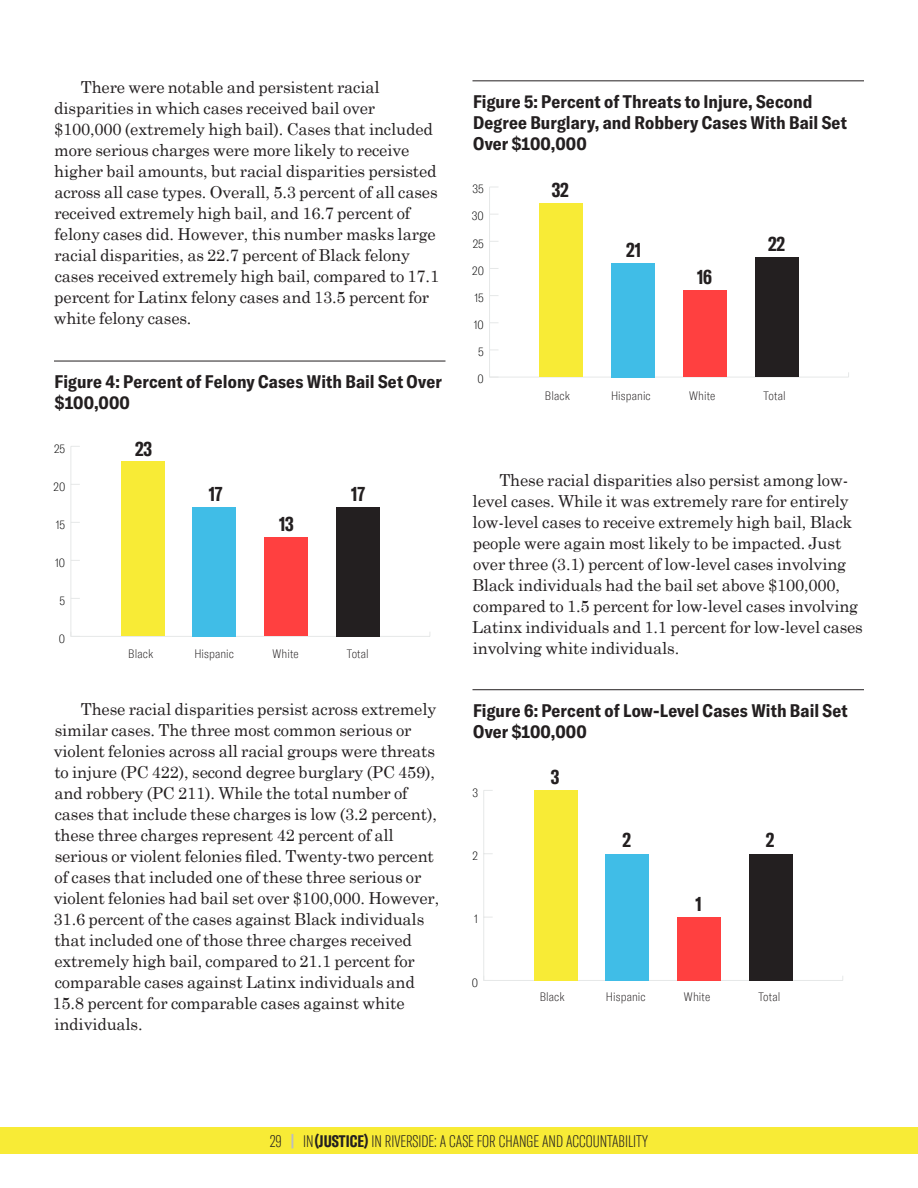
<style>
.page{position:relative;width:918px;height:1188px;background:#fff}
.page>*{position:absolute;margin:0;border:0;box-sizing:border-box;transform-origin:0 0}
.Chapter_Title{font:700 extra-condensed 20.25px "GT America";letter-spacing:-.01em;color:#231f20}
.Figure_Table_title{font:700 condensed 18px/21px "GT America";letter-spacing:.005em;color:#231f20}
.Body{font:16.5px/21px "Century Schoolbook";letter-spacing:-.01em;color:#231f20}
.t1{font:100 extra-condensed 16.5px "GT America";color:#231f20}
.Chart_x_axis_label{font:100 condensed 12px "GT America";letter-spacing:.01em;color:#231f20}
.t2{font:100 condensed 12px "GT America";color:#000}
.s1{font-weight:700;color:#bcbdc0}
.s2{font-weight:700}
</style>
<div class="page">
<div style="left:0;top:1127px;width:918px;height:27px;background:#f8eb36"></div>
<hr style="left:54px;top:361px;width:392px;height:1px;background:#231f20">
<hr style="left:472px;top:80px;width:392px;height:1px;background:#231f20">
<hr style="left:71px;top:636px;width:359px;height:1px;background:#e6e8e8">
<hr style="left:71px;top:446px;width:1px;height:190px;background:#e6e8e8">
<div style="left:337px;top:507px;width:43px;height:129px;background:#231f20"></div>
<div style="left:265px;top:538px;width:43px;height:98px;background:#ff4040"></div>
<div style="left:193px;top:507px;width:43px;height:129px;background:#40bde7"></div>
<div style="left:121px;top:462px;width:43px;height:174px;background:#f8eb36"></div>
<hr style="left:490px;top:377px;width:359px;height:1px;background:#e6e8e8">
<hr style="left:489px;top:187px;width:1px;height:190px;background:#e6e8e8">
<div style="left:755px;top:258px;width:43px;height:119px;background:#231f20"></div>
<div style="left:683px;top:290px;width:44px;height:87px;background:#ff4040"></div>
<div style="left:612px;top:263px;width:43px;height:114px;background:#40bde7"></div>
<div style="left:540px;top:203px;width:43px;height:174px;background:#f8eb36"></div>
<hr style="left:484px;top:980px;width:359px;height:1px;background:#e6e8e8">
<hr style="left:483px;top:790px;width:1px;height:190px;background:#e6e8e8">
<div style="left:749px;top:854px;width:44px;height:126px;background:#231f20"></div>
<div style="left:678px;top:917px;width:43px;height:63px;background:#ff4040"></div>
<div style="left:606px;top:854px;width:43px;height:126px;background:#40bde7"></div>
<div style="left:534px;top:790px;width:43px;height:190px;background:#f8eb36"></div>
<hr style="left:472px;top:689px;width:392px;height:1px;background:#231f20">
<p class="Body" style="left:54px;top:76px;width:387px;text-indent:27px">There were notable and persistent racial disparities in which cases received bail over $100,000 (extremely high bail). Cases that included more serious charges were more likely to receive higher bail amounts, but racial disparities persisted across all case types. Overall, 5. 3 percent of all cases received extremely high bail, and 16. 7 percent of felony cases did. However, this number masks large racial disparities, as 22. 7 percent of Black felony cases received extremely high bail, compared to 17. 1 percent for Latinx felony cases and 13. 5 percent for white felony cases.</p>
<p class="Figure_Table_title" style="left:55px;top:371px;width:389px">Figure 4: Percent of Felony Cases With Bail Set Over $100,000</p>
<p class="t2" style="left:54px;top:442px;width:13px">25</p>
<p class="t2" style="left:54px;top:480px;width:13px">20</p>
<p class="t2" style="left:56px;top:518px;width:11px">15</p>
<p class="t2" style="left:55px;top:556px;width:12px">10</p>
<p class="t2" style="left:60px;top:594px;width:7px">5</p>
<p class="t2" style="left:59px;top:632px;width:8px">0</p>
<p class="Chapter_Title" style="left:135px;top:436px;width:19px">23</p>
<p class="Chapter_Title" style="left:209px;top:482px;width:15px">17</p>
<p class="Chapter_Title" style="left:351px;top:482px;width:15px">17</p>
<p class="Chapter_Title" style="left:279px;top:512px;width:16px">13</p>
<p class="Chart_x_axis_label" style="left:128px;top:647px;width:27px">Black</p>
<p class="Chart_x_axis_label" style="left:194px;top:647px;width:41px">Hispanic</p>
<p class="Chart_x_axis_label" style="left:273px;top:647px;width:28px">White</p>
<p class="Chart_x_axis_label" style="left:347px;top:647px;width:24px">Total</p>
<p class="Body" style="left:54px;top:698px;width:387px;text-indent:27px">These racial disparities persist across extremely similar cases. The three most common serious or violent felonies across all racial groups were threats to injure (PC 422), second degree burglary (PC 459), and robbery (PC 211). While the total number of cases that include these charges is low (3. 2 percent), these three charges represent 42 percent of all serious or violent felonies filed. Twenty-two percent of cases that included one of these three serious or violent felonies had bail set over $100,000. However,</p>
<p class="Body" style="left:54px;top:908px;width:372px">31. 6 percent of the cases against Black individuals that included one of those three charges received extremely high bail, compared to 21. 1 percent for comparable cases against Latinx individuals and</p>
<p class="Body" style="left:53px;top:992px;width:354px">15. 8 percent for comparable cases against white individuals.</p>
<p class="Figure_Table_title" style="left:473px;top:91px;width:375px">Figure 5: Percent of Threats to Injure, Second<br>Degree Burglary, and Robbery Cases With Bail Set<br>Over $100,000</p>
<p class="t2" style="left:473px;top:182px;width:13px">35</p>
<p class="Chapter_Title" style="left:552px;top:178px;width:19px">32</p>
<p class="t2" style="left:472px;top:209px;width:13px">30</p>
<p class="t2" style="left:473px;top:237px;width:13px">25</p>
<p class="t2" style="left:472px;top:264px;width:13px">20</p>
<p class="t2" style="left:474px;top:291px;width:11px">15</p>
<p class="t2" style="left:474px;top:318px;width:12px">10</p>
<p class="t2" style="left:478px;top:345px;width:7px">5</p>
<p class="t2" style="left:478px;top:372px;width:8px">0</p>
<p class="Chapter_Title" style="left:626px;top:237px;width:17px">21</p>
<p class="Chapter_Title" style="left:768px;top:232px;width:19px">22</p>
<p class="Chapter_Title" style="left:697px;top:264px;width:16px">16</p>
<p class="Chart_x_axis_label" style="left:545px;top:389px;width:27px">Black</p>
<p class="Chart_x_axis_label" style="left:611px;top:389px;width:41px">Hispanic</p>
<p class="Chart_x_axis_label" style="left:689px;top:389px;width:28px">White</p>
<p class="Chart_x_axis_label" style="left:764px;top:389px;width:24px">Total</p>
<p class="Body" style="left:472px;top:469px;width:392px;text-indent:27px">These racial disparities also persist among low&shy;level cases. While it was extremely rare for entirely low-level cases to receive extremely high bail, Black people were again most likely to be impacted. Just over three (3. 1) percent of low-level cases involving Black individuals had the bail set above $100,000, compared to 1. 5 percent for low-level cases involving Latinx individuals and 1. 1 percent for low-level cases involving white individuals.</p>
<p class="Figure_Table_title" style="left:473px;top:700px;width:376px">Figure 6: Percent of Low-Level Cases With Bail Set<br>Over $100,000</p>
<p class="t2" style="left:472px;top:786px;width:7px">3</p>
<p class="t2" style="left:473px;top:849px;width:7px">2</p>
<p class="t2" style="left:474px;top:912px;width:5px">1</p>
<p class="t2" style="left:472px;top:976px;width:8px">0</p>
<p class="Chapter_Title" style="left:551px;top:765px;width:10px">3</p>
<p class="Chapter_Title" style="left:623px;top:828px;width:10px">2</p>
<p class="Chapter_Title" style="left:766px;top:828px;width:10px">2</p>
<p class="Chapter_Title" style="left:696px;top:891px;width:8px">1</p>
<p class="Chart_x_axis_label" style="left:540px;top:990px;width:27px">Black</p>
<p class="Chart_x_axis_label" style="left:606px;top:990px;width:41px">Hispanic</p>
<p class="Chart_x_axis_label" style="left:684px;top:990px;width:28px">White</p>
<p class="Chart_x_axis_label" style="left:758px;top:990px;width:24px">Total</p>
<p class="t1" style="left:270px;top:1132px;width:380px">29 <span class="s1">|</span> IN<span class="s2">(JUSTICE)</span> IN RIVERSIDE: A CASE FOR CHANGE AND ACCOUNTABILITY</p>
</div>
